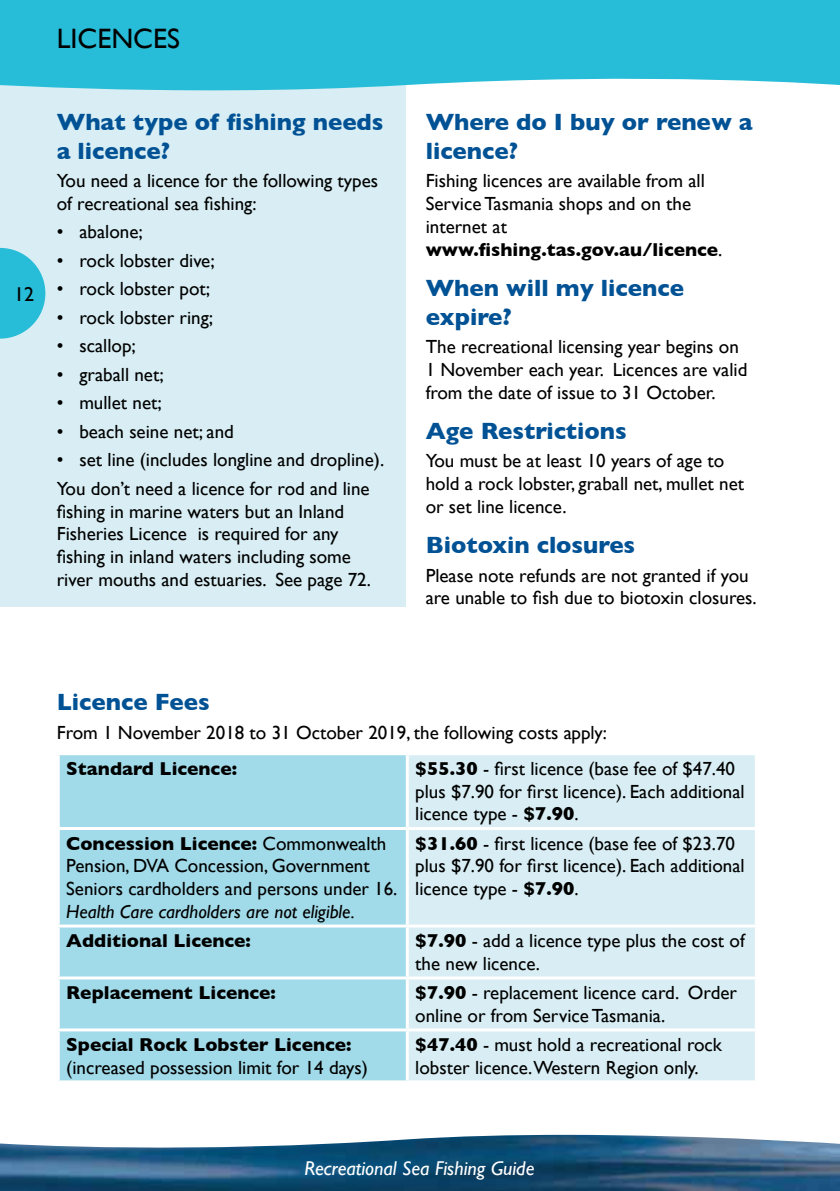
<style>
.page{position:relative;width:840px;height:1191px;background:#fff}
.page>*{position:absolute;margin:0;border:0;box-sizing:border-box;transform-origin:0 0}
.Page_Header{font:28px "Gill Sans";color:#000}
.t1{font:700 24px/28.8px "Gill Sans";color:#005295}
.t2{font:italic 20px "Gill Sans";color:#fff}
.t3{font:20px "Gill Sans";color:#000}
.Body_text{font:19px/22.8px "Gill Sans";color:#000}
.Indents{font:19px "Gill Sans";color:#000}
.Body_text-2{font:700 19px "Gill Sans";color:#000}
.s1{font-weight:700}
.s2{font-style:italic}
</style>
<div class="page">
<div style="left:0;top:71px;width:405px;height:536px;background:#d8eef4"></div>
<svg style="left:0;top:247px;width:45px;height:92px"></svg>
<div style="left:60px;top:755px;width:345px;height:325px;background:#a1dae8"></div>
<div style="left:408px;top:755px;width:346px;height:325px;background:#d8eef4"></div>
<hr style="left:57px;top:827px;width:350px;height:3px;background:#fff">
<hr style="left:407px;top:827px;width:350px;height:3px;background:#fff">
<hr style="left:57px;top:924px;width:350px;height:3px;background:#fff">
<hr style="left:407px;top:924px;width:350px;height:3px;background:#fff">
<hr style="left:57px;top:976px;width:350px;height:3px;background:#fff">
<hr style="left:407px;top:976px;width:350px;height:3px;background:#fff">
<hr style="left:57px;top:1028px;width:350px;height:3px;background:#fff">
<hr style="left:407px;top:1028px;width:350px;height:3px;background:#fff">
<img style="left:0;top:1134px;width:840px;height:57px">
<svg style="left:0;top:0;width:839px;height:99px;background:#44c4dc"></svg>
<p class="Page_Header" style="left:57px;top:22px;width:125px">LICENCES</p>
<p class="t3" style="left:14px;top:282px;width:21px">12</p>
<p class="t1" style="left:57px;top:107px;width:328px">What type of fishing needs a licence?</p>
<p class="Body_text" style="left:57px;top:169px;width:323px">You need a licence for the following types of recreational sea fishing:</p>
<p class="Indents" style="left:57px;top:221px;width:88px">• abalone;</p>
<p class="Indents" style="left:57px;top:249px;width:159px">• rock lobster dive;</p>
<p class="Indents" style="left:57px;top:278px;width:155px">• rock lobster pot;</p>
<p class="Indents" style="left:57px;top:306px;width:158px">• rock lobster ring;</p>
<p class="Indents" style="left:57px;top:335px;width:81px">• scallop;</p>
<p class="Indents" style="left:57px;top:363px;width:108px">• graball net;</p>
<p class="Indents" style="left:57px;top:392px;width:106px">• mullet net;</p>
<p class="Indents" style="left:57px;top:420px;width:178px">• beach seine net; and</p>
<p class="Indents" style="left:57px;top:449px;width:329px">• set line (includes longline and dropline).</p>
<p class="Body_text" style="left:57px;top:477px;width:315px">You don’t need a licence for rod and line fishing in marine waters but an Inland Fisheries Licence is required for any fishing in inland waters including some river mouths and estuaries. See page 72.</p>
<p class="t1" style="left:425px;top:107px;width:328px">Where do I buy or renew a licence?</p>
<p class="Body_text" style="left:425px;top:169px;width:296px">Fishing licences are available from all<br>Service Tasmania shops and on the internet at <span class="s1">www.fishing.tas.gov.au/licence</span>.</p>
<p class="t1" style="left:425px;top:273px;width:260px">When will my licence expire?</p>
<p class="Body_text" style="left:425px;top:335px;width:323px">The recreational licensing year begins on<br>1 November each year. Licences are valid from the date of issue to 31 October.</p>
<p class="t1" style="left:425px;top:416px;width:202px">Age Restrictions</p>
<p class="Body_text" style="left:425px;top:449px;width:320px">You must be at least 10 years of age to hold a rock lobster, graball net, mullet net or set line licence.</p>
<p class="t1" style="left:425px;top:530px;width:211px">Biotoxin closures</p>
<p class="Body_text" style="left:425px;top:563px;width:332px">Please note refunds are not granted if you are unable to fish due to biotoxin closures.</p>
<p class="t1" style="left:57px;top:687px;width:154px">Licence Fees</p>
<p class="Body_text" style="left:57px;top:720px;width:551px">From 1 November 2018 to 31 October 2019, the following costs apply:</p>
<p class="Body_text-2" style="left:66px;top:753px;width:172px">Standard Licence:</p>
<p class="Body_text" style="left:415px;top:757px;width:331px"><span class="s1">$55.30</span> - first licence (base fee of $47.40 plus $7.90 for first licence). Each additional licence type - <span class="s1">$7.90</span>.</p>
<p class="Body_text" style="left:66px;top:831px;width:332px"><span class="s1">Concession Licence:</span> Commonwealth Pension, DVA Concession, Government Seniors cardholders and persons under 16.<br><span class="s2">Health Care cardholders are not eligible.</span></p>
<p class="Body_text" style="left:415px;top:831px;width:331px"><span class="s1">$31.60</span> - first licence (base fee of $23.70 plus $7.90 for first licence). Each additional licence type - <span class="s1">$7.90</span>.</p>
<p class="Body_text-2" style="left:66px;top:925px;width:186px">Additional Licence:</p>
<p class="Body_text" style="left:415px;top:929px;width:331px"><span class="s1">$7.90</span> - add a licence type plus the cost of the new licence.</p>
<p class="Body_text-2" style="left:66px;top:977px;width:211px">Replacement Licence:</p>
<p class="Body_text" style="left:415px;top:981px;width:323px"><span class="s1">$7.90</span> - replacement licence card. Order online or from Service Tasmania.</p>
<p class="Body_text" style="left:66px;top:1033px;width:303px"><span class="s1">Special Rock Lobster Licence: </span>(increased possession limit for 14 days)</p>
<p class="Body_text" style="left:415px;top:1033px;width:308px"><span class="s1">$47.40</span> - must hold a recreational rock lobster licence.Western Region only.</p>
<p class="t2" style="left:304px;top:1157px;width:231px">Recreational Sea Fishing Guide</p>
</div>
